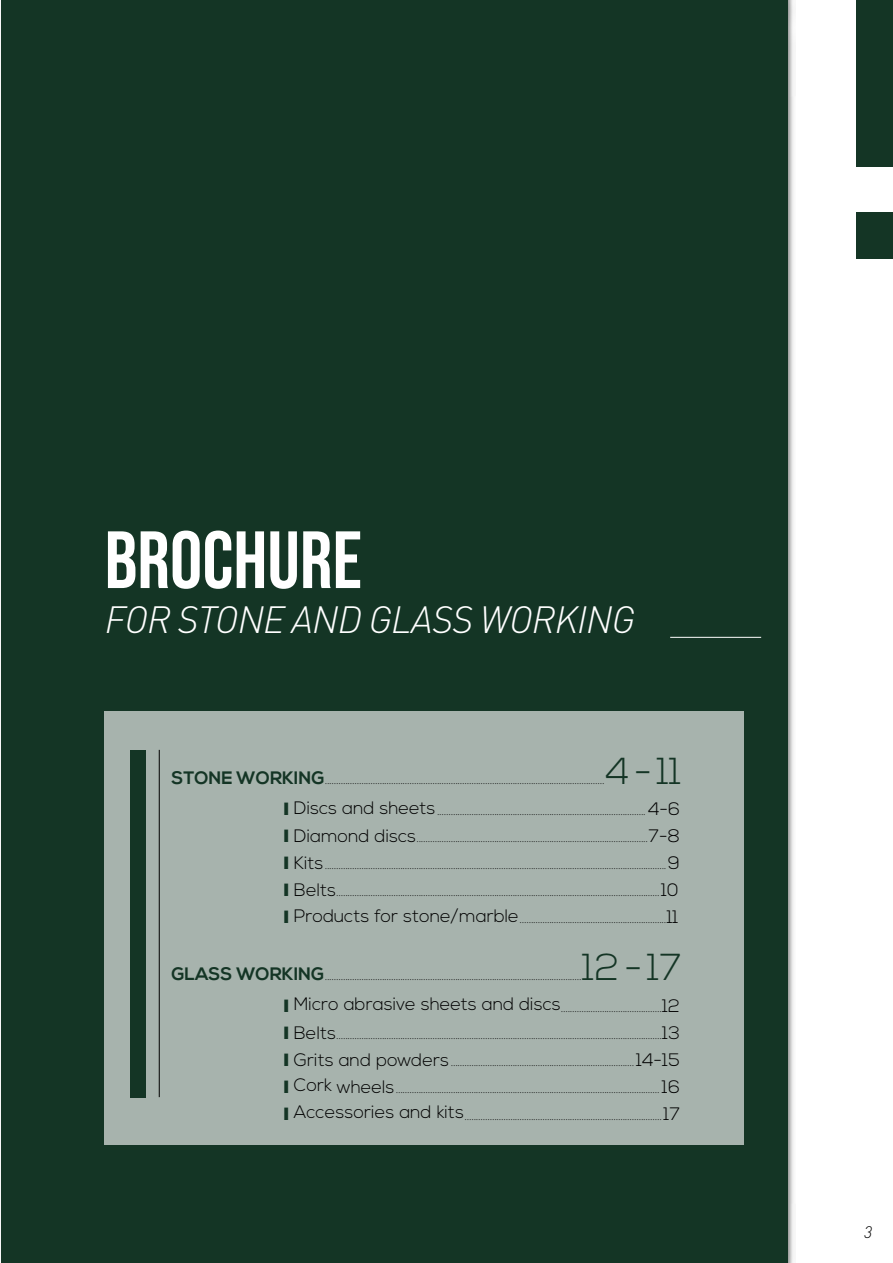
<style>
.page{position:relative;width:893px;height:1263px;background:#fff}
.page>*{position:absolute;margin:0;border:0;box-sizing:border-box;transform-origin:0 0}
.t1{font:81px "Bebas Neue";color:#fff}
.t2{font:italic 300 37.5px "DIN Pro";letter-spacing:-.02em;color:#fff}
.t3{font:300 37.5px "Nexa";color:#143525}
.t4{font:italic 300 16.5px "DIN Pro";color:#000}
.t5{font:300 12px "Nexa";color:#000}
.s1{color:#143525}
.s2{font-size:18px}
.s3{font-weight:700;font-size:18px;color:#143525}
</style>
<div class="page">
<div style="left:856px;top:0;width:37px;height:166px;background:#143525"></div>
<div style="left:856px;top:213px;width:37px;height:46px;background:#143525"></div>
<div style="left:1px;top:0;width:786px;height:1263px;background:#143525"></div>
<div style="left:105px;top:711px;width:639px;height:434px;background:#a7b3ad"></div>
<hr style="left:159px;top:750px;width:1px;height:347px;background:#000">
<div style="left:130px;top:750px;width:15px;height:347px;background:#143525"></div>
<hr style="left:670px;top:637px;width:91px;height:1px;background:#fff">
<h1 class="t1" style="left:105px;top:514px;width:259px">BROCHURE</h1>
<h2 class="t2" style="left:105px;top:591px;width:531px">FOR STONE AND GLASS WORKING</h2>
<h2 class="t3" style="left:606px;top:749px;width:77px">4-11</h2>
<p class="t5" style="left:284px;top:804px;width:398px"><span class="s1">❙</span> <span class="s2">Discs and sheets</span>........................................................................................... <span class="s2">4-6</span></p>
<p class="t5" style="left:284px;top:831px;width:397px"><span class="s1">❙</span> <span class="s2">Diamond discs</span>.....................................................................................................<span class="s2">7-8</span></p>
<p class="t5" style="left:284px;top:858px;width:397px"><span class="s1">❙</span> <span class="s2">Kits</span>.....................................................................................................................................................<span class="s2">9</span></p>
<p class="t5" style="left:284px;top:885px;width:396px"><span class="s1">❙</span> <span class="s2">Belts</span>.............................................................................................................................................<span class="s2">10</span></p>
<p class="t5" style="left:284px;top:912px;width:396px"><span class="s1">❙</span> <span class="s2">Products for stone/marble</span>................................................................<span class="s2">11</span></p>
<p class="t5" style="left:171px;top:772px;width:435px"><span class="s3">STONE WORKING</span>..........................................................................................................................</p>
<h2 class="t3" style="left:582px;top:946px;width:101px">12-17</h2>
<p class="t5" style="left:284px;top:1000px;width:398px"><span class="s1">❙</span> <span class="s2">Micro abrasive sheets and discs</span>............................................<span class="s2">12</span></p>
<p class="t5" style="left:284px;top:1027px;width:397px"><span class="s1">❙</span> <span class="s2">Belts</span>..............................................................................................................................................<span class="s2">13</span></p>
<p class="t5" style="left:284px;top:1054px;width:398px"><span class="s1">❙</span> <span class="s2">Grits and powders</span>................................................................................<span class="s2">14-15</span></p>
<p class="t5" style="left:284px;top:1081px;width:397px"><span class="s1">❙</span> <span class="s2">Cork wheels</span>................................................................................................................... <span class="s2">16</span></p>
<p class="t5" style="left:284px;top:1108px;width:397px"><span class="s1">❙</span> <span class="s2">Accessories and kits</span>......................................................................................<span class="s2">17</span></p>
<p class="t5" style="left:171px;top:969px;width:412px"><span class="s3">GLASS WORKING</span>................................................................................................................</p>
<h3 class="t4" style="left:864px;top:1219px;width:10px">3</h3>
</div>
